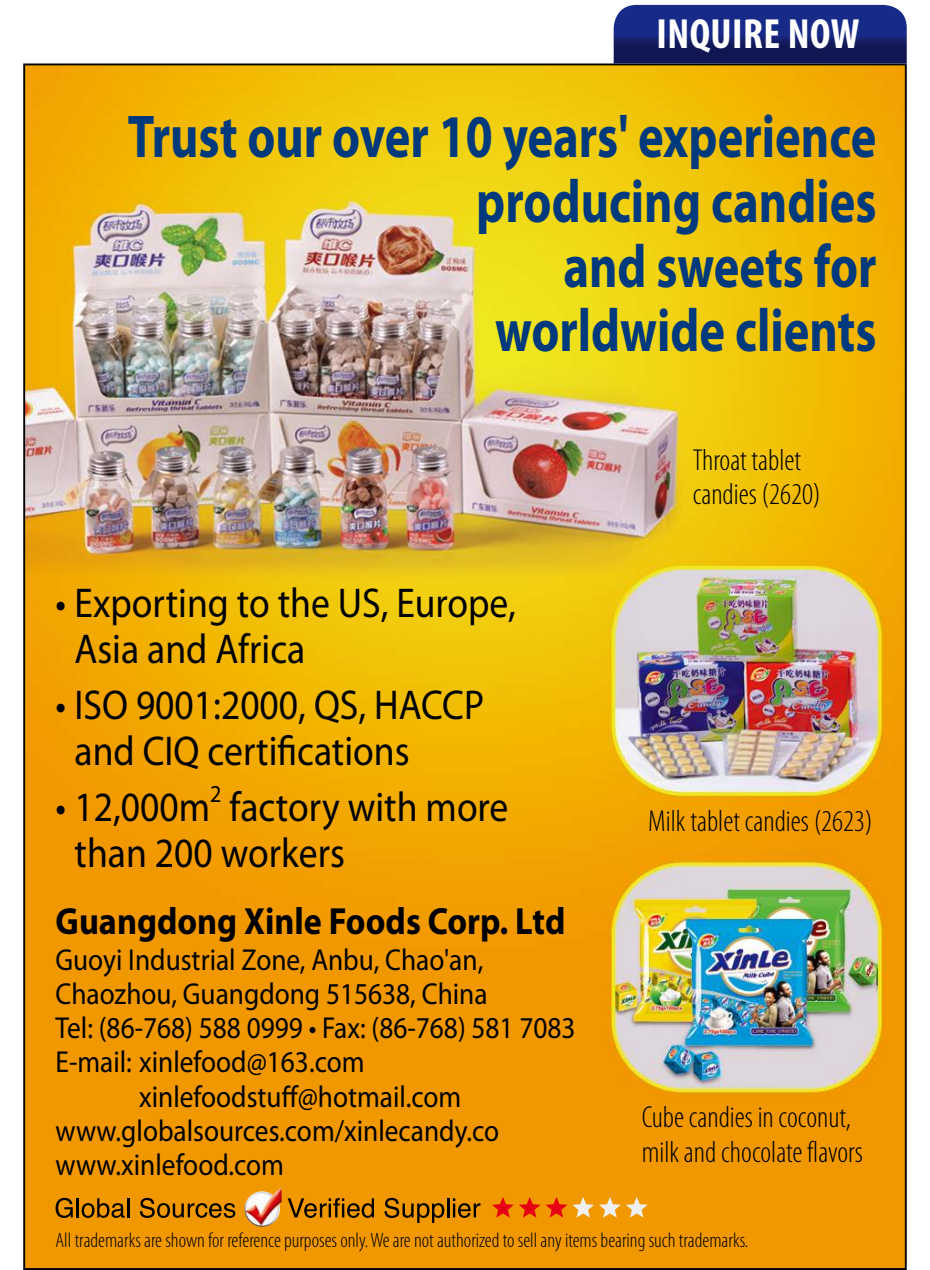
<style>
.page{position:relative;width:930px;height:1270px;background:#fff}
.page>*{position:absolute;margin:0;border:0;box-sizing:border-box;transform-origin:0 0}
.t1{font:700 60.8px/64.4px "Myriad Pro";color:#00397c;text-align:right;scale:.8 1}
.t2{font:700 condensed 42.4px "Myriad Pro";letter-spacing:.01em;color:#fff}
.t3{font:41.6px/45.6px "Myriad Pro";color:#000;scale:.9 1}
.t4{font:700 38px "Myriad Pro";color:#000;scale:.9 1}
.t5{font:30.4px "Myriad Pro";color:#000;scale:.9 1}
.t6{font:300 condensed 30.4px/34.4px "Myriad Pro";color:#000}
.t7{font:24.4px "Myriad Pro";color:#000;scale:.9 1}
.t8{font:300 condensed 20.8px "Myriad Pro";color:#000}
</style>
<div class="page">
<img style="left:26px;top:66px;width:878px;height:1201px">
<svg style="left:56px;top:1198px;width:73px;height:20px"></svg>
<svg style="left:140px;top:1198px;width:95px;height:20px;background:#a86a00"></svg>
<svg style="left:288px;top:1198px;width:86px;height:20px;background:#a26600"></svg>
<svg style="left:384px;top:1198px;width:96px;height:25px;background:#b06f00"></svg>
<img style="left:244px;top:1188px;width:38px;height:39px">
<svg style="left:492px;top:1197px;width:155px;height:21px;background:#ee8d28"></svg>
<svg style="left:614px;top:5px;width:293px;height:58px;background:#182574"></svg>
<h2 class="t2" style="left:656px;top:8px;width:204px">INQUIRE NOW</h2>
<h1 class="t1" style="left:128px;top:103px;width:937px">Trust our over 10 years' experience producing candies<br>and sweets for<br>worldwide clients</h1>
<h3 class="t3" style="left:75px;top:580px;width:492px;text-indent:-19px">• Exporting to the US, Europe,<br>Asia and Africa</h3>
<h3 class="t3" style="left:75px;top:682px;width:456px;text-indent:-19px">• ISO 9001:2000, QS, HACCP and CIQ certifications</h3>
<h3 class="t3" style="left:56px;top:784px;width:173px">• 12,000m</h3>
<p class="t7" style="left:210px;top:778px;width:14px">2</p>
<h3 class="t3" style="left:75px;top:784px;width:483px;text-indent:155px">factory with more than 200 workers</h3>
<p class="t4" style="left:56px;top:897px;width:568px">Guangdong Xinle Foods Corp. Ltd</p>
<p class="t5" style="left:56px;top:941px;width:477px">Guoyi Industrial Zone, Anbu, Chao'an,</p>
<p class="t5" style="left:56px;top:975px;width:481px">Chaozhou, Guangdong 515638, China</p>
<p class="t5" style="left:56px;top:1009px;width:579px">Tel: (86-768) 588 0999 • Fax: (86-768) 581 7083</p>
<p class="t5" style="left:56px;top:1043px;width:345px">E-mail: xinlefood@163.com</p>
<p class="t5" style="left:139px;top:1078px;width:359px">xinlefoodstuff@hotmail.com</p>
<p class="t5" style="left:56px;top:1112px;width:494px">www.globalsources.com/xinlecandy.co</p>
<p class="t5" style="left:56px;top:1146px;width:255px">www.xinlefood.com</p>
<p class="t6" style="left:693px;top:443px;width:129px">Throat tablet candies (2620)</p>
<p class="t6" style="left:648px;top:803px;width:226px">Milk tablet candies (2623)</p>
<p class="t6" style="left:642px;top:1100px;width:223px">Cube candies in coconut, milk and chocolate flavors</p>
<p class="t8" style="left:56px;top:1228px;width:694px">All trademarks are shown for reference purposes only. We are not authorized to sell any items bearing such trademarks.</p>
</div>
